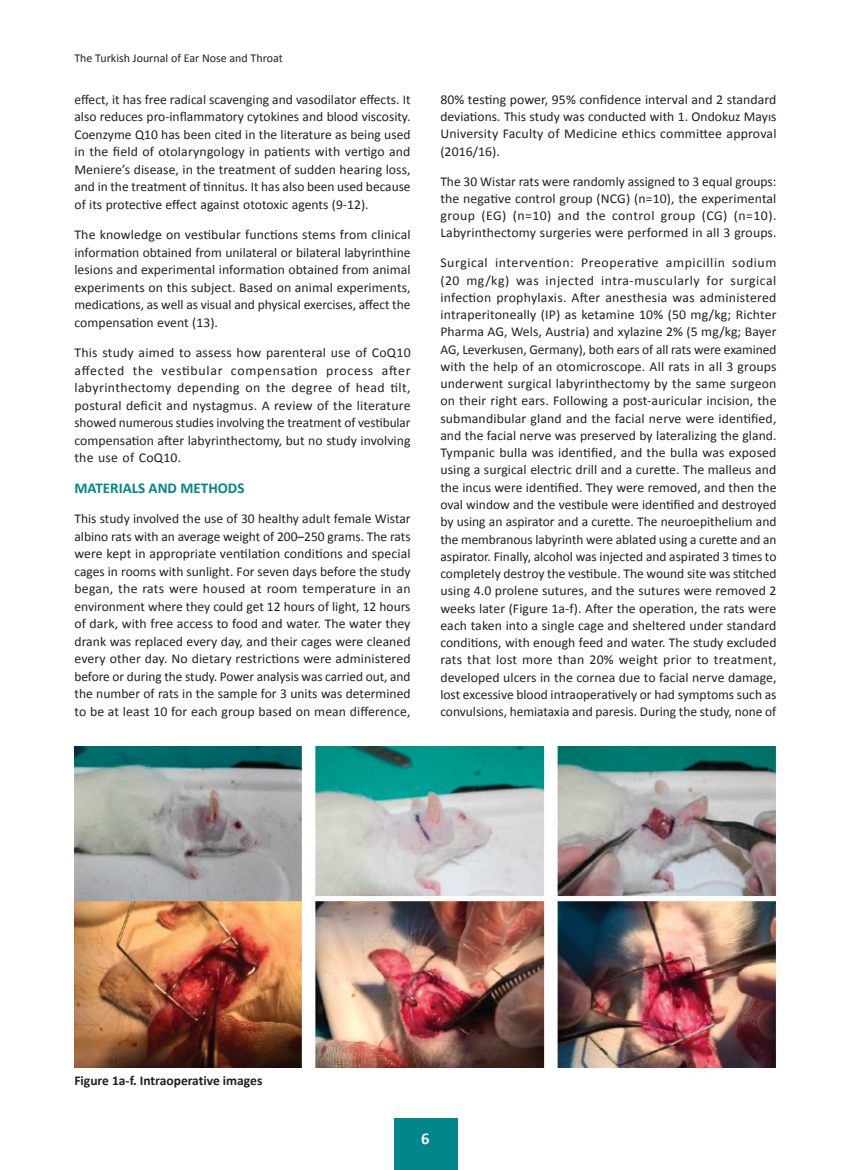
<style>
.page{position:relative;width:851px;height:1170px;background:#fff}
.page>*{position:absolute;margin:0;border:0;box-sizing:border-box;transform-origin:0 0}
.t1{font:700 16.5px "Calibri";color:#fff}
.t2{font:700 15px "Calibri";color:#018689}
.t3{font:13.5px/17.2px "Calibri";color:#231f20;text-align:justify}
.t4{font:700 13.5px "Calibri";color:#231f20}
.t5{font:12px "Calibri";color:#231f20}
</style>
<div class="page">
<div style="left:393px;top:1118px;width:64px;height:51px;background:#018689"></div>
<img style="left:74px;top:746px;width:702px;height:321px">
<p class="t5" style="left:74px;top:51px;width:210px">The Turkish Journal of Ear Nose and Throat</p>
<p class="t3" style="left:74px;top:90px;width:337px">effect, it has free radical scavenging and vasodilator effects. It also reduces pro-inflammatory cytokines and blood viscosity.<br>Coenzyme Q10 has been cited in the literature as being used in the field of otolaryngology in patients with vertigo and Meniere’s disease, in the treatment of sudden hearing loss, and in the treatment of tinnitus. It has also been used because of its protective effect against ototoxic agents (9-12).</p>
<p class="t3" style="left:74px;top:226px;width:337px">The knowledge on vestibular functions stems from clinical information obtained from unilateral or bilateral labyrinthine lesions and experimental information obtained from animal experiments on this subject. Based on animal experiments, medications, as well as visual and physical exercises, affect the compensation event (13).</p>
<p class="t3" style="left:74px;top:344px;width:337px">This study aimed to assess how parenteral use of CoQ10 affected the vestibular compensation process after labyrinthectomy depending on the degree of head tilt, postural deficit and nystagmus. A review of the literature showed numerous studies involving the treatment of vestibular compensation after labyrinthectomy, but no study involving the use of CoQ10.</p>
<p class="t2" style="left:74px;top:478px;width:171px">MATERIALS AND METHODS</p>
<p class="t3" style="left:74px;top:510px;width:337px">This study involved the use of 30 healthy adult female Wistar albino rats with an average weight of 200–250 grams. The rats were kept in appropriate ventilation conditions and special cages in rooms with sunlight. For seven days before the study began, the rats were housed at room temperature in an environment where they could get 12 hours of light, 12 hours of dark, with free access to food and water. The water they drank was replaced every day, and their cages were cleaned every other day. No dietary restrictions were administered before or during the study. Power analysis was carried out, and the number of rats in the sample for 3 units was determined to be at least 10 for each group based on mean difference,</p>
<p class="t3" style="left:440px;top:91px;width:337px">80% testing power, 95% confidence interval and 2 standard deviations. This study was conducted with 1. Ondokuz Mayıs University Faculty of Medicine ethics committee approval (2016/16).</p>
<p class="t3" style="left:440px;top:172px;width:337px">The 30 Wistar rats were randomly assigned to 3 equal groups: the negative control group (NCG) (n=10), the experimental group (EG) (n=10) and the control group (CG) (n=10).<br>Labyrinthectomy surgeries were performed in all 3 groups.</p>
<p class="t3" style="left:440px;top:254px;width:337px">Surgical intervention: Preoperative ampicillin sodium (20 mg/kg) was injected intra-muscularly for surgical infection prophylaxis. After anesthesia was administered intraperitoneally (IP) as ketamine 10% (50 mg/kg; Richter Pharma AG, Wels, Austria) and xylazine 2% (5 mg/kg; Bayer AG, Leverkusen, Germany), both ears of all rats were examined with the help of an otomicroscope. All rats in all 3 groups underwent surgical labyrinthectomy by the same surgeon on their right ears. Following a post-auricular incision, the submandibular gland and the facial nerve were identified, and the facial nerve was preserved by lateralizing the gland.<br>Tympanic bulla was identified, and the bulla was exposed using a surgical electric drill and a curette. The malleus and the incus were identified. They were removed, and then the oval window and the vestibule were identified and destroyed by using an aspirator and a curette. The neuroepithelium and the membranous labyrinth were ablated using a curette and an aspirator. Finally, alcohol was injected and aspirated 3 times to completely destroy the vestibule. The wound site was stitched using 4.0 prolene sutures, and the sutures were removed 2 weeks later (Figure 1a-f). After the operation, the rats were each taken into a single cage and sheltered under standard conditions, with enough feed and water. The study excluded rats that lost more than 20% weight prior to treatment, developed ulcers in the cornea due to facial nerve damage, lost excessive blood intraoperatively or had symptoms such as convulsions, hemiataxia and paresis. During the study, none of</p>
<p class="t4" style="left:74px;top:1071px;width:189px">Figure 1a-f. Intraoperative images</p>
<p class="t1" style="left:421px;top:1127px;width:10px">6</p>
</div>
